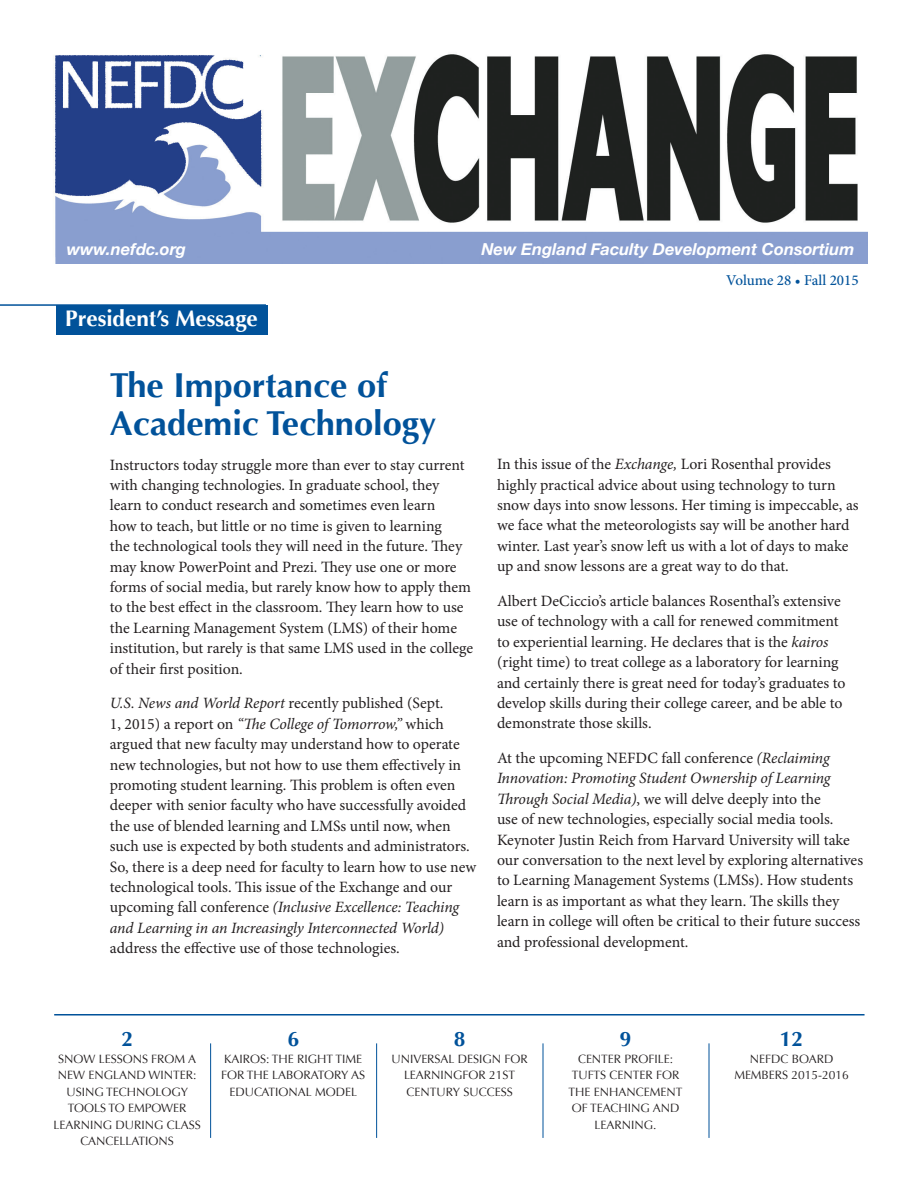
<style>
.page{position:relative;width:922px;height:1192px;background:#fff}
.page>*{position:absolute;margin:0;border:0;box-sizing:border-box;transform-origin:0 0}
.Body_Copy{font:700 34.5px/37.5px "Optima";color:#01529a}
.Headlines{font:700 22.5px "Optima";color:#fff}
.Headlines-2{font:700 21px "Optima";color:#01529a}
.t1{font:italic 700 16.5px "Helvetica Neue";color:#fff}
.Body_Copy-2{font:15.75px/20.4px "Minion Pro";color:#231f20}
.t2{font:500 15px "Minion Pro";color:#01529a}
.Headlines-3{font:12px/16.5px "Optima";color:#231f20;text-align:center}
.table_of_contents{font:12px/16.5px "Optima";color:#231f20;text-align:center}
.s1{font-style:italic}
</style>
<div class="page">
<img style="left:55px;top:54px;width:812px;height:210px">
<hr style="left:54px;top:1014px;width:810px;height:1px;background:#01529a">
<hr style="left:210px;top:1043px;width:1px;height:95px;background:#01529a">
<hr style="left:376px;top:1043px;width:1px;height:95px;background:#01529a">
<hr style="left:543px;top:1043px;width:1px;height:95px;background:#01529a">
<hr style="left:708px;top:1043px;width:1px;height:95px;background:#01529a">
<div style="left:56px;top:305px;width:212px;height:29px;background:#01529a"></div>
<hr style="left:0;top:304px;width:266px;height:2px;background:#01529a">
<p class="t1" style="left:67px;top:236px;width:121px">www.nefdc.org</p>
<p class="t1" style="left:481px;top:236px;width:374px">New England Faculty Development Consortium</p>
<p class="t2" style="left:726px;top:270px;width:134px">Volume 28 • Fall 2015</p>
<p class="Headlines" style="left:65px;top:305px;width:194px">President’s Message</p>
<p class="Body_Copy" style="left:110px;top:367px;width:328px">The Importance of<br>Academic Technology</p>
<p class="Body_Copy-2" style="left:110px;top:454px;width:365px">Instructors today struggle more than ever to stay current with changing technologies. In graduate school, they learn to conduct research and sometimes even learn<br>how to teach, but little or no time is given to learning<br>the technological tools they will need in the future. They may know PowerPoint and Prezi. They use one or more forms of social media, but rarely know how to apply them to the best effect in the classroom. They learn how to use the Learning Management System (LMS) of their home institution, but rarely is that same LMS used in the college of their first position.</p>
<p class="Body_Copy-2" style="left:110px;top:693px;width:368px"><span class="s1">U.S. News and World Report</span> recently published (Sept.<br>1, 2015) a report on <span class="s1">“The College of Tomorrow,”</span> which argued that new faculty may understand how to operate new technologies, but not how to use them effectively in promoting student learning. This problem is often even deeper with senior faculty who have successfully avoided the use of blended learning and LMSs until now, when such use is expected by both students and administrators.<br>So, there is a deep need for faculty to learn how to use new technological tools. This issue of the Exchange and our upcoming fall conference <span class="s1">(Inclusive Excellence: Teaching and Learning in an Increasingly Interconnected World) </span>address the effective use of those technologies.</p>
<p class="Body_Copy-2" style="left:497px;top:454px;width:335px">In this issue of the <span class="s1">Exchange,</span> Lori Rosenthal provides</p>
<p class="Body_Copy-2" style="left:497px;top:474px;width:363px">highly practical advice about using technology to turn snow days into snow lessons. Her timing is impeccable, as we face what the meteorologists say will be another hard winter. Last year’s snow left us with a lot of days to make up and snow lessons are a great way to do that.</p>
<p class="Body_Copy-2" style="left:497px;top:591px;width:350px">Albert DeCiccio’s article balances Rosenthal’s extensive use of technology with a call for renewed commitment to experiential learning. He declares that is the <span class="s1">kairos </span>(right time) to treat college as a laboratory for learning and certainly there is great need for today’s graduates to develop skills during their college career, and be able to demonstrate those skills.</p>
<p class="Body_Copy-2" style="left:497px;top:748px;width:367px">At the upcoming NEFDC fall conference <span class="s1">(Reclaiming Innovation: Promoting Student Ownership of Learning Through Social Media)</span>, we will delve deeply into the<br>use of new technologies, especially social media tools.<br>Keynoter Justin Reich from Harvard University will take our conversation to the next level by exploring alternatives to Learning Management Systems (LMSs). How students learn is as important as what they learn. The skills they learn in college will often be critical to their future success and professional development.</p>
<p class="Headlines-2" style="left:121px;top:1027px;width:13px">2</p>
<p class="Headlines-3" style="left:54px;top:1050px;width:149px">SNOW LESSONS FROM A<br>NEW ENGLAND WINTER:<br>USING TECHNOLOGY<br>TOOLS TO EMPOWER<br>LEARNING DURING CLASS<br>CANCELLATIONS</p>
<p class="Headlines-2" style="left:287px;top:1027px;width:13px">6</p>
<p class="Headlines-3" style="left:221px;top:1050px;width:146px">KAIROS: THE RIGHT TIME<br>FOR THE LABORATORY AS<br>EDUCATIONAL MODEL</p>
<p class="Headlines-2" style="left:454px;top:1027px;width:13px">8</p>
<p class="table_of_contents" style="left:391px;top:1050px;width:138px">UNIVERSAL DESIGN FOR<br>LEARNINGFOR 21ST<br>CENTURY SUCCESS</p>
<p class="Headlines-2" style="left:620px;top:1027px;width:13px">9</p>
<p class="table_of_contents" style="left:568px;top:1050px;width:115px">CENTER PROFILE:<br>TUFTS CENTER FOR<br>THE ENHANCEMENT<br>OF TEACHING AND<br>LEARNING.</p>
<p class="Headlines-2" style="left:780px;top:1027px;width:25px">12</p>
<p class="table_of_contents" style="left:750px;top:1050px;width:85px">NEFDC BOARD</p>
<p class="table_of_contents" style="left:734px;top:1067px;width:116px">MEMBERS 2015-2016</p>
</div>
